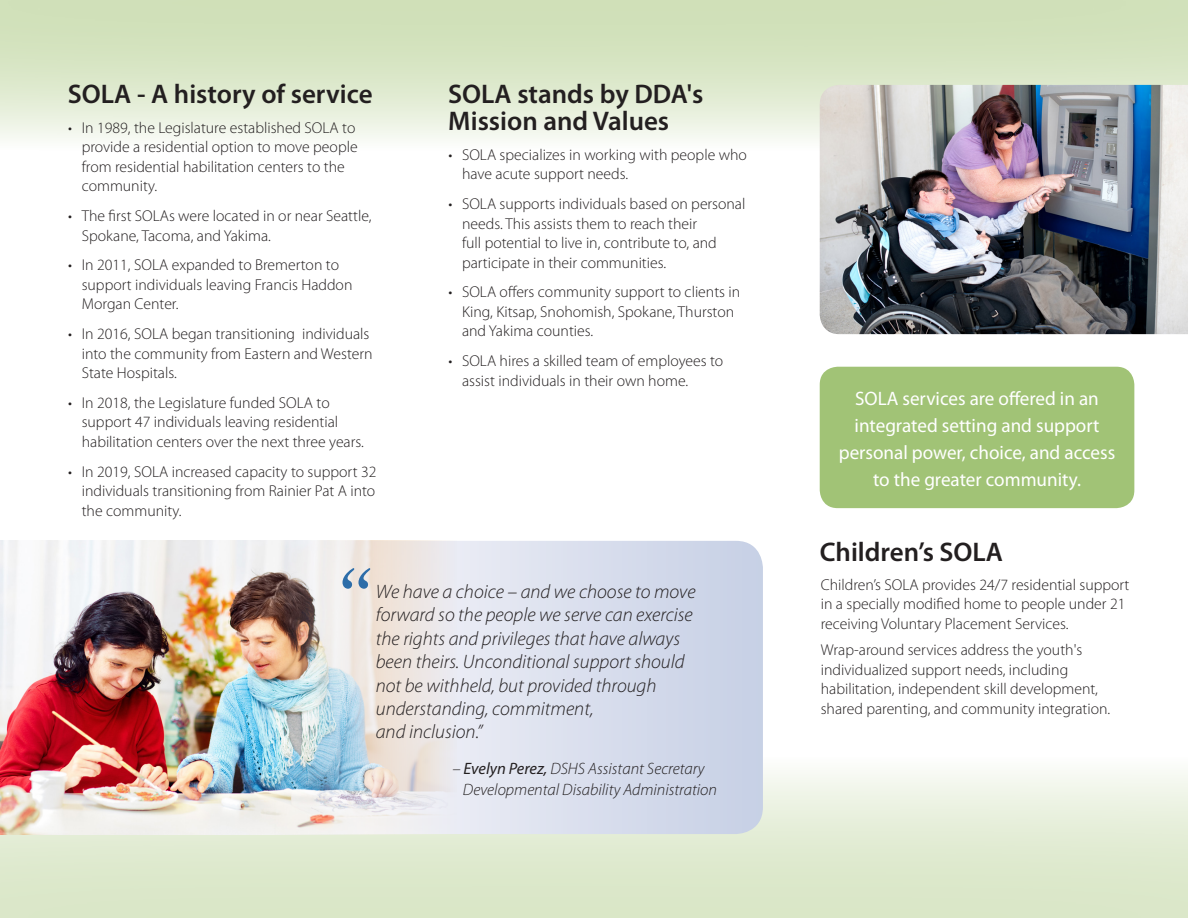
<style>
.page{position:relative;width:1188px;height:918px;background:#fff}
.page>*{position:absolute;margin:0;border:0;box-sizing:border-box;transform-origin:0 0}
.t1{font:108px "Bell MT Std";color:#2d6da9;scale:.88 1}
.Body_text{font:600 27px/27px "Myriad Pro";color:#231f20}
.t2{font:italic 300 19.5px/23.4px "Myriad Pro";color:#231f20}
.Body_New{font:19.5px/27px "Myriad Pro";color:#fff;text-align:center}
.t3{font:italic 300 16.5px "Myriad Pro";color:#231f20}
.Indent_New{font:300 15.75px/19.5px "Myriad Pro";color:#231f20}
.s1{font-weight:400}
</style>
<div class="page">
<div style="left:0;top:757px;width:1188px;height:161px;background:linear-gradient(to bottom,#f8faf5,#d4e3bf)"></div>
<div style="left:0;top:0;width:1188px;height:150px;background:linear-gradient(to bottom,#c8dbac,#f5f8f0)"></div>
<svg style="left:456px;top:541px;width:307px;height:293px"></svg>
<div style="left:820px;top:367px;width:314px;height:141px;background:#a1c376;border-radius:18px"></div>
<img style="left:820px;top:85px;width:368px;height:249px">
<img style="left:0;top:541px;width:456px;height:294px">
<p class="Body_text" style="left:68px;top:81px;width:306px">SOLA - A history of service</p>
<p class="Indent_New" style="left:82px;top:118px;width:277px;text-indent:-14px">• In 1989, the Legislature established SOLA to provide a residential option to move people from residential habilitation centers to the community.</p>
<p class="Indent_New" style="left:82px;top:206px;width:291px;text-indent:-14px">• The first SOLAs were located in or near Seattle,<br>Spokane, Tacoma, and Yakima.</p>
<p class="Indent_New" style="left:82px;top:256px;width:272px;text-indent:-14px">• In 2011, SOLA expanded to Bremerton to support individuals leaving Francis Haddon<br>Morgan Center.</p>
<p class="Indent_New" style="left:82px;top:324px;width:292px;text-indent:-14px">• In 2016, SOLA began transitioning individuals into the community from Eastern and Western<br>State Hospitals.</p>
<p class="Indent_New" style="left:82px;top:393px;width:284px;text-indent:-14px">• In 2018, the Legislature funded SOLA to support 47 individuals leaving residential habilitation centers over the next three years.</p>
<p class="Indent_New" style="left:82px;top:462px;width:296px;text-align:justify;text-indent:-14px">• In 2019, SOLA increased capacity to support 32 individuals transitioning from Rainier Pat A into the community.</p>
<p class="Body_text" style="left:448px;top:81px;width:257px">SOLA stands by DDA's<br>Mission and Values</p>
<p class="Indent_New" style="left:462px;top:145px;width:286px;text-indent:-14px">• SOLA specializes in working with people who have acute support needs.</p>
<p class="Indent_New" style="left:462px;top:194px;width:285px;text-indent:-14px">• SOLA supports individuals based on personal needs. This assists them to reach their<br>full potential to live in, contribute to, and participate in their communities.</p>
<p class="Indent_New" style="left:462px;top:283px;width:280px;text-indent:-14px">• SOLA offers community support to clients in<br>King, Kitsap, Snohomish, Spokane, Thurston and Yakima counties.</p>
<p class="Indent_New" style="left:462px;top:351px;width:263px;text-indent:-14px">• SOLA hires a skilled team of employees to assist individuals in their own home.</p>
<p class="t1" style="left:338px;top:543px;width:40px">“</p>
<p class="t2" style="left:376px;top:580px;width:321px">We have a choice – and we choose to move forward so the people we serve can exercise the rights and privileges that have always been theirs. Unconditional support should not be withheld, but provided through understanding, commitment,<br>and inclusion.”</p>
<p class="t3" style="left:452px;top:760px;width:254px">– <span class="s1">Evelyn Perez,</span> DSHS Assistant Secretary</p>
<p class="t3" style="left:463px;top:780px;width:256px">Developmental Disability Administration</p>
<p class="Body_New" style="left:839px;top:386px;width:278px">SOLA services are offered in an integrated setting and support personal power, choice, and access to the greater community.</p>
<p class="Body_text" style="left:820px;top:539px;width:185px">Children’s SOLA</p>
<p class="Indent_New" style="left:821px;top:575px;width:310px">Children’s SOLA provides 24/7 residential support in a specially modified home to people under 21 receiving Voluntary Placement Services.</p>
<p class="Indent_New" style="left:821px;top:640px;width:291px">Wrap-around services address the youth's individualized support needs, including habilitation, independent skill development, shared parenting, and community integration.</p>
</div>
